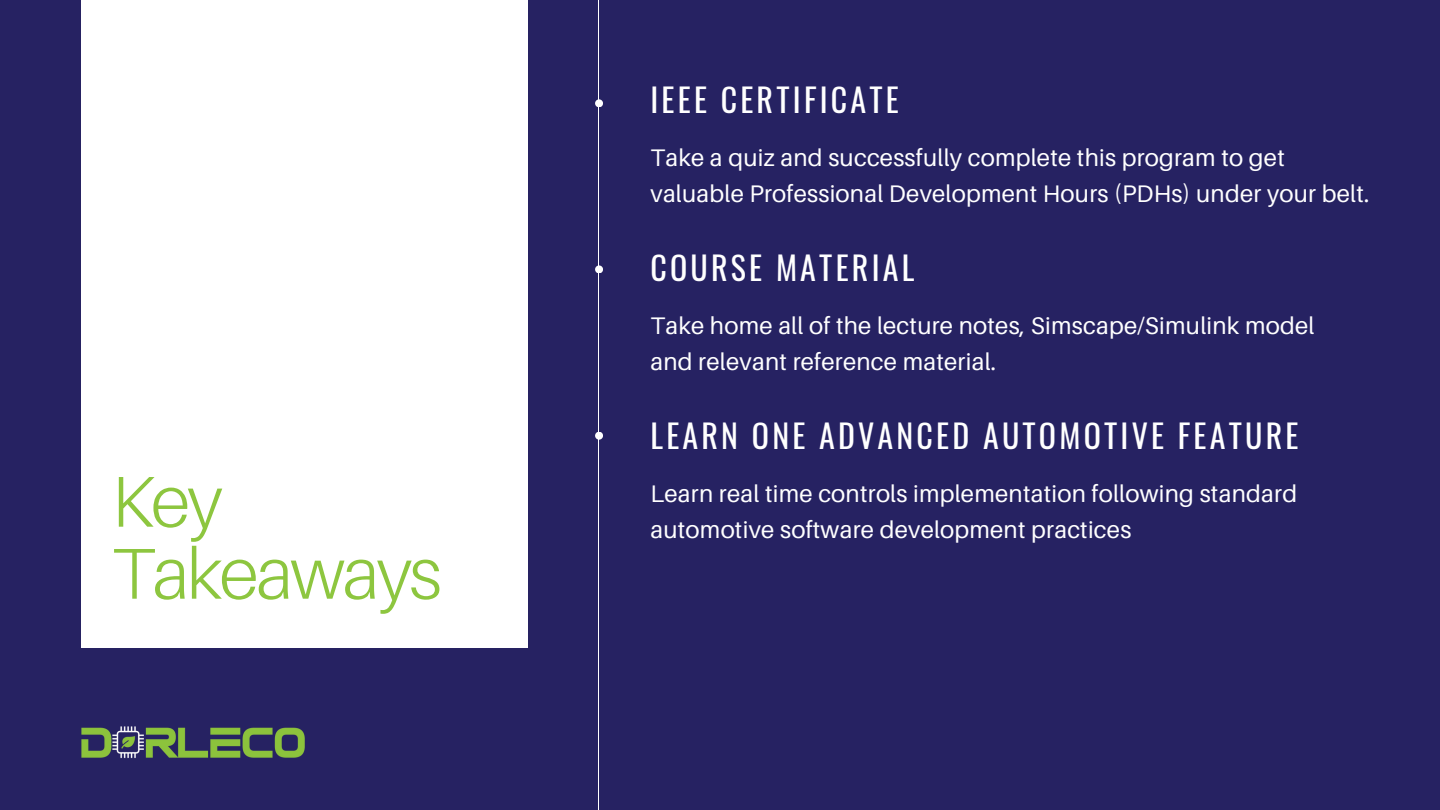
<style>
.page{position:relative;width:1440px;height:810px;background:#262262}
.page>*{position:absolute;margin:0;border:0;box-sizing:border-box;transform-origin:0 0}
.t1{font:300 72px/72px "Aileron";letter-spacing:-.04em;color:#8dc63f}
.t2{font:32px "Oswald";letter-spacing:.1em;color:#fff}
.t3{font:24px/36px "Aileron";letter-spacing:.01em;color:#fff}
</style>
<div class="page">
<div style="left:81px;top:0;width:447px;height:648px;background:#fff"></div>
<hr style="left:599px;top:0;width:1px;height:810px;background:#fff">
<div style="left:595px;top:99px;width:8px;height:8px;background:#fff;border-radius:50%"></div>
<div style="left:595px;top:265px;width:8px;height:8px;background:#fff;border-radius:50%"></div>
<div style="left:595px;top:432px;width:8px;height:8px;background:#fff;border-radius:50%"></div>
<img style="left:81px;top:726px;width:224px;height:33px">
<p class="t1" style="left:112px;top:464px;width:332px">Key<br>Takeaways</p>
<h1 class="t2" style="left:650px;top:75px;width:250px">IEEE CERTIFICATE</h1>
<p class="t3" style="left:650px;top:139px;width:720px">Take a quiz and successfully complete this program to get valuable Professional Development Hours (PDHs) under your belt.</p>
<p class="t2" style="left:650px;top:243px;width:266px">COURSE MATERIAL</p>
<h2 class="t3" style="left:650px;top:307px;width:666px">Take home all of the lecture notes, Simscape/Simulink model and relevant reference material.</h2>
<p class="t2" style="left:650px;top:411px;width:650px">LEARN ONE ADVANCED AUTOMOTIVE FEATURE</p>
<h2 class="t3" style="left:650px;top:475px;width:648px">Learn real time controls implementation following standard automotive software development practices</h2>
</div>
